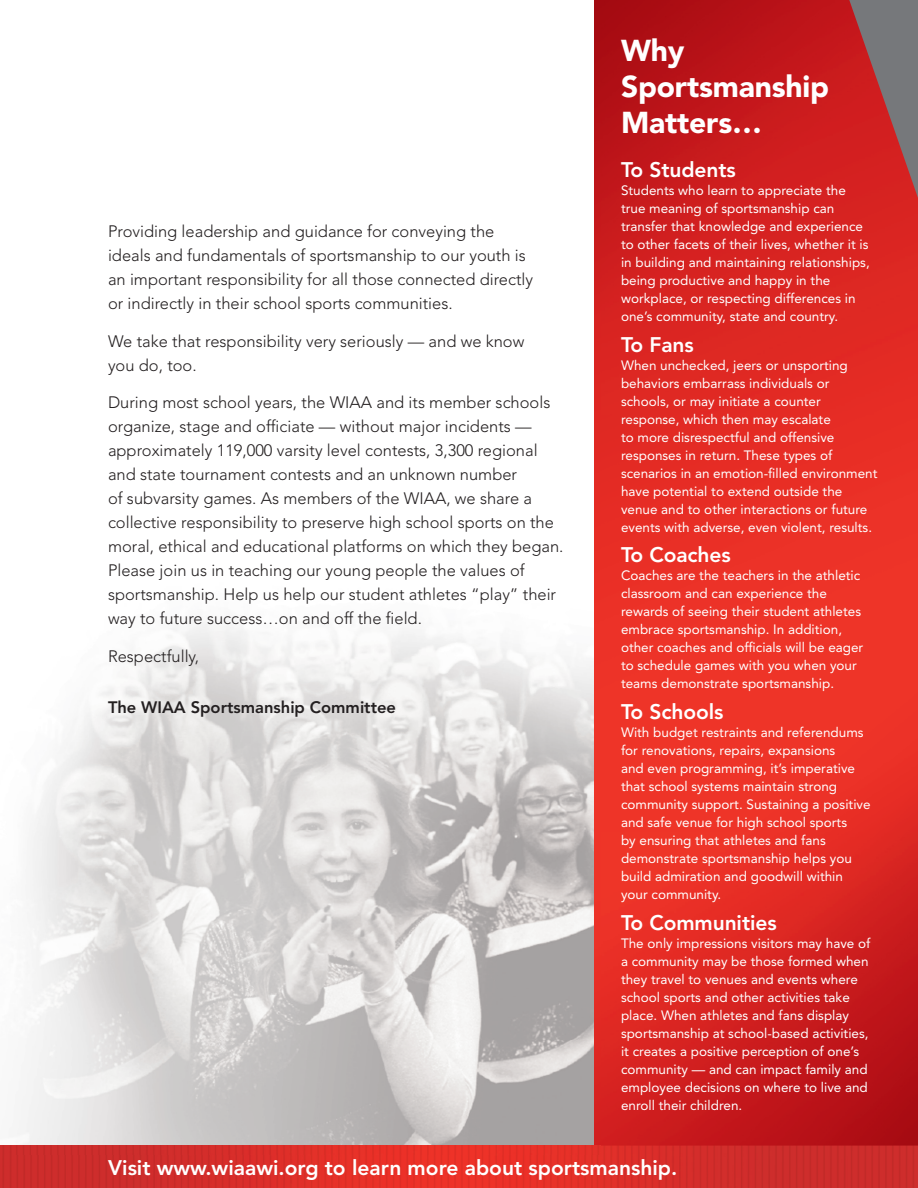
<style>
.page{position:relative;width:918px;height:1188px;background:#fff}
.page>*{position:absolute;margin:0;border:0;box-sizing:border-box;transform-origin:0 0}
.t1{font:900 30px/36px "Avenir";letter-spacing:-.005em;color:#fff}
.t2{font:800 21px "Avenir";letter-spacing:-.005em;color:#fff}
.t3{font:300 16.5px/24px "Avenir";color:#231f20}
.t4{font:800 16.5px "Avenir";color:#231f20}
.t5{font:13.5px/18px "Avenir";color:#fff}
</style>
<div class="page">
<img style="left:0;top:417px;width:600px;height:729px">
<img style="left:594px;top:0;width:324px;height:417px">
<img style="left:600px;top:416px;width:318px;height:730px">
<img style="left:0;top:1146px;width:918px;height:42px">
<svg style="left:594px;top:1146px;width:6px;height:9px"></svg>
<svg style="left:849px;top:0;width:69px;height:198px"></svg>
<p class="t3" style="left:108px;top:219px;width:427px">Providing leadership and guidance for conveying the ideals and fundamentals of sportsmanship to our youth is an important responsibility for all those connected directly or indirectly in their school sports communities.</p>
<p class="t3" style="left:108px;top:329px;width:418px">We take that responsibility very seriously — and we know you do, too.</p>
<p class="t3" style="left:108px;top:391px;width:457px">During most school years, the WIAA and its member schools organize, stage and officiate — without major incidents — approximately 119,000 varsity level contests, 3,300 regional and state tournament contests and an unknown number<br>of subvarsity games. As members of the WIAA, we share a collective responsibility to preserve high school sports on the moral, ethical and educational platforms on which they began.<br>Please join us in teaching our young people the values of sportsmanship. Help us help our student athletes “play” their way to future success…on and off the field.</p>
<p class="t3" style="left:108px;top:644px;width:93px">Respectfully,</p>
<p class="t4" style="left:108px;top:697px;width:290px">The WIAA Sportsmanship Committee</p>
<h1 class="t1" style="left:621px;top:32px;width:210px">Why<br>Sportsmanship<br>Matters…</h1>
<h2 class="t2" style="left:621px;top:157px;width:116px">To Students</h2>
<p class="t5" style="left:621px;top:181px;width:250px">Students who learn to appreciate the true meaning of sportsmanship can transfer that knowledge and experience to other facets of their lives, whether it is in building and maintaining relationships, being productive and happy in the workplace, or respecting differences in one’s community, state and country.</p>
<h2 class="t2" style="left:621px;top:332px;width:74px">To Fans</h2>
<p class="t5" style="left:621px;top:356px;width:258px">When unchecked, jeers or unsporting behaviors embarrass individuals or schools, or may initiate a counter response, which then may escalate<br>to more disrespectful and offensive responses in return. These types of scenarios in an emotion-filled environment have potential to extend outside the venue and to other interactions or future events with adverse, even violent, results.</p>
<h2 class="t2" style="left:621px;top:543px;width:111px">To Coaches</h2>
<p class="t5" style="left:621px;top:567px;width:244px">Coaches are the teachers in the athletic classroom and can experience the rewards of seeing their student athletes embrace sportsmanship. In addition, other coaches and officials will be eager to schedule games with you when your teams demonstrate sportsmanship.</p>
<h2 class="t2" style="left:621px;top:699px;width:104px">To Schools</h2>
<p class="t5" style="left:621px;top:723px;width:251px">With budget restraints and referendums for renovations, repairs, expansions<br>and even programming, it’s imperative that school systems maintain strong community support. Sustaining a positive and safe venue for high school sports<br>by ensuring that athletes and fans demonstrate sportsmanship helps you build admiration and goodwill within your community.</p>
<h2 class="t2" style="left:621px;top:910px;width:157px">To Communities</h2>
<p class="t5" style="left:621px;top:934px;width:251px">The only impressions visitors may have of a community may be those formed when they travel to venues and events where school sports and other activities take place. When athletes and fans display sportsmanship at school-based activities, it creates a positive perception of one’s community — and can impact family and employee decisions on where to live and enroll their children.</p>
<h2 class="t2" style="left:108px;top:1155px;width:571px">Visit www.wiaawi.org to learn more about sportsmanship.</h2>
</div>
